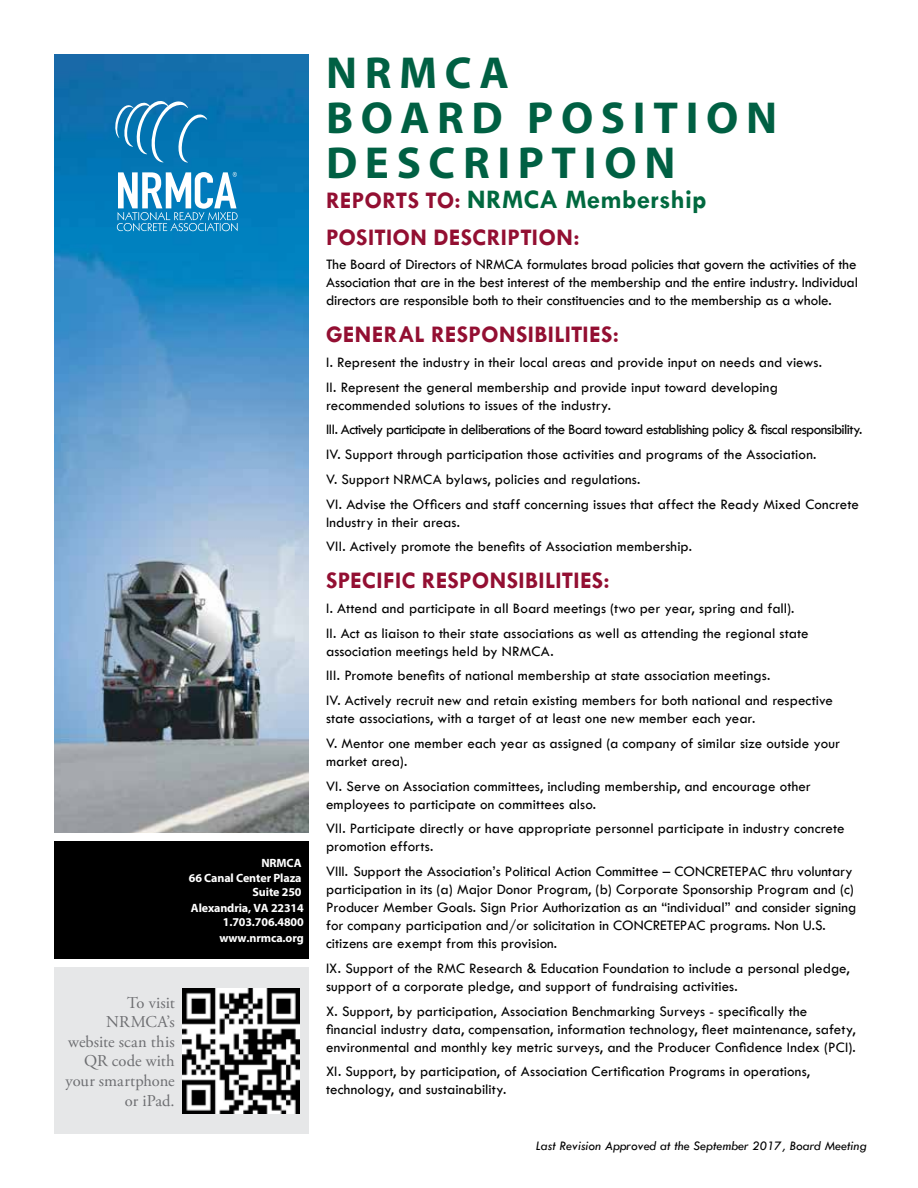
<style>
.page{position:relative;width:918px;height:1188px;background:#fff}
.page>*{position:absolute;margin:0;border:0;box-sizing:border-box;transform-origin:0 0}
.t1{font:700 45px/45px "Myriad Pro";letter-spacing:.17em;color:#006043}
.t2{font:700 27px "Tw Cen";letter-spacing:.01em;color:#00693f}
.t3{font:700 24px "Tw Cen";letter-spacing:.01em;color:#930f32}
.t4{font:16.5px/19.5px "Adobe Garamond Pro";letter-spacing:.005em;color:#6d6e71;text-align:right}
.t5{font:15px/24.8px "Tw Cen";color:#000}
.t6{font:italic 13.5px "Tw Cen";color:#000}
.t7{font:700 12px/14.7px "Myriad Pro";letter-spacing:-.01em;color:#fff;text-align:right}
.s1{font-size:24px;color:#930f32}
</style>
<div class="page">
<div style="left:54px;top:968px;width:255px;height:166px;background:#e6e7e8"></div>
<img style="left:54px;top:54px;width:255px;height:778px">
<div style="left:54px;top:841px;width:255px;height:117px;background:#000"></div>
<img style="left:182px;top:989px;width:118px;height:124px">
<svg style="left:115px;top:101px;width:92px;height:62px;background:#2a88bc"></svg>
<svg style="left:117px;top:172px;width:121px;height:59px"></svg>
<p class="t7" style="left:189px;top:855px;width:114px">NRMCA<br>66 Canal Center Plaza<br>Suite 250</p>
<p class="t7" style="left:191px;top:900px;width:114px">Alexandria, VA 22314<br>1.703.706.4800</p>
<p class="t7" style="left:220px;top:930px;width:86px">www.nrmca.org</p>
<p class="t4" style="left:66px;top:994px;width:111px">To visit<br>NRMCA’s website scan this<br>QR code with your smartphone or iPad.</p>
<h1 class="t1" style="left:326px;top:49px;width:453px">NRMCA<br>BOARD POSITION<br>DESCRIPTION</h1>
<h2 class="t2" style="left:326px;top:183px;width:382px"><span class="s1">REPORTS TO:</span> NRMCA Membership</h2>
<h3 class="t3" style="left:326px;top:222px;width:255px">POSITION DESCRIPTION:</h3>
<p class="t5" style="left:326px;top:255px;width:533px;line-height:18px;text-align:justify">The Board of Directors of NRMCA formulates broad policies that govern the activities of the Association that are in the best interest of the membership and the entire industry. Individual directors are responsible both to their constituencies and to the membership as a whole.</p>
<h3 class="t3" style="left:326px;top:320px;width:294px">GENERAL RESPONSIBILITIES:</h3>
<p class="t5" style="left:326px;top:350px;width:497px">I. Represent the industry in their local areas and provide input on needs and views.<br>II. Represent the general membership and provide input toward developing</p>
<p class="t5" style="left:326px;top:392px;width:538px">recommended solutions to issues of the industry.<br>III. Actively participate in deliberations of the Board toward establishing policy &amp; fiscal responsibility.<br>IV. Support through participation those activities and programs of the Association.<br>V. Support NRMCA bylaws, policies and regulations.<br>VI. Advise the Officers and staff concerning issues that affect the Ready Mixed Concrete</p>
<p class="t5" style="left:326px;top:509px;width:368px">Industry in their areas.<br>VII. Actively promote the benefits of Association membership.</p>
<h3 class="t3" style="left:326px;top:566px;width:285px">SPECIFIC RESPONSIBILITIES:</h3>
<p class="t5" style="left:326px;top:596px;width:484px">I. Attend and participate in all Board meetings (two per year, spring and fall).<br>II. Act as liaison to their state associations as well as attending the regional state</p>
<p class="t5" style="left:326px;top:638px;width:508px">association meetings held by NRMCA.<br>III. Promote benefits of national membership at state association meetings.<br>IV. Actively recruit new and retain existing members for both national and respective</p>
<p class="t5" style="left:326px;top:706px;width:516px">state associations, with a target of at least one new member each year.<br>V. Mentor one member each year as assigned (a company of similar size outside your</p>
<p class="t5" style="left:326px;top:749px;width:486px">market area).<br>VI. Serve on Association committees, including membership, and encourage other</p>
<p class="t5" style="left:326px;top:791px;width:520px">employees to participate on committees also.<br>VII. Participate directly or have appropriate personnel participate in industry concrete</p>
<p class="t5" style="left:326px;top:834px;width:528px">promotion efforts.<br>VIII. Support the Association’s Political Action Committee – CONCRETEPAC thru voluntary</p>
<p class="t5" style="left:326px;top:880px;width:532px;line-height:18px">participation in its (a) Major Donor Program, (b) Corporate Sponsorship Program and (c)<br>Producer Member Goals. Sign Prior Authorization as an “individual” and consider signing for company participation and/or solicitation in CONCRETEPAC programs. Non U.S. citizens are exempt from this provision.</p>
<p class="t5" style="left:326px;top:959px;width:525px;line-height:18px">IX. Support of the RMC Research &amp; Education Foundation to include a personal pledge, support of a corporate pledge, and support of fundraising activities.</p>
<p class="t5" style="left:326px;top:1002px;width:531px;line-height:18px">X. Support, by participation, Association Benchmarking Surveys - specifically the financial industry data, compensation, information technology, fleet maintenance, safety, environmental and monthly key metric surveys, and the Producer Confidence Index (PCI).</p>
<p class="t5" style="left:326px;top:1062px;width:486px;line-height:18px">XI. Support, by participation, of Association Certification Programs in operations, technology, and sustainability.</p>
<p class="t6" style="left:536px;top:1137px;width:333px">Last Revision Approved at the September 2017, Board Meeting</p>
</div>
